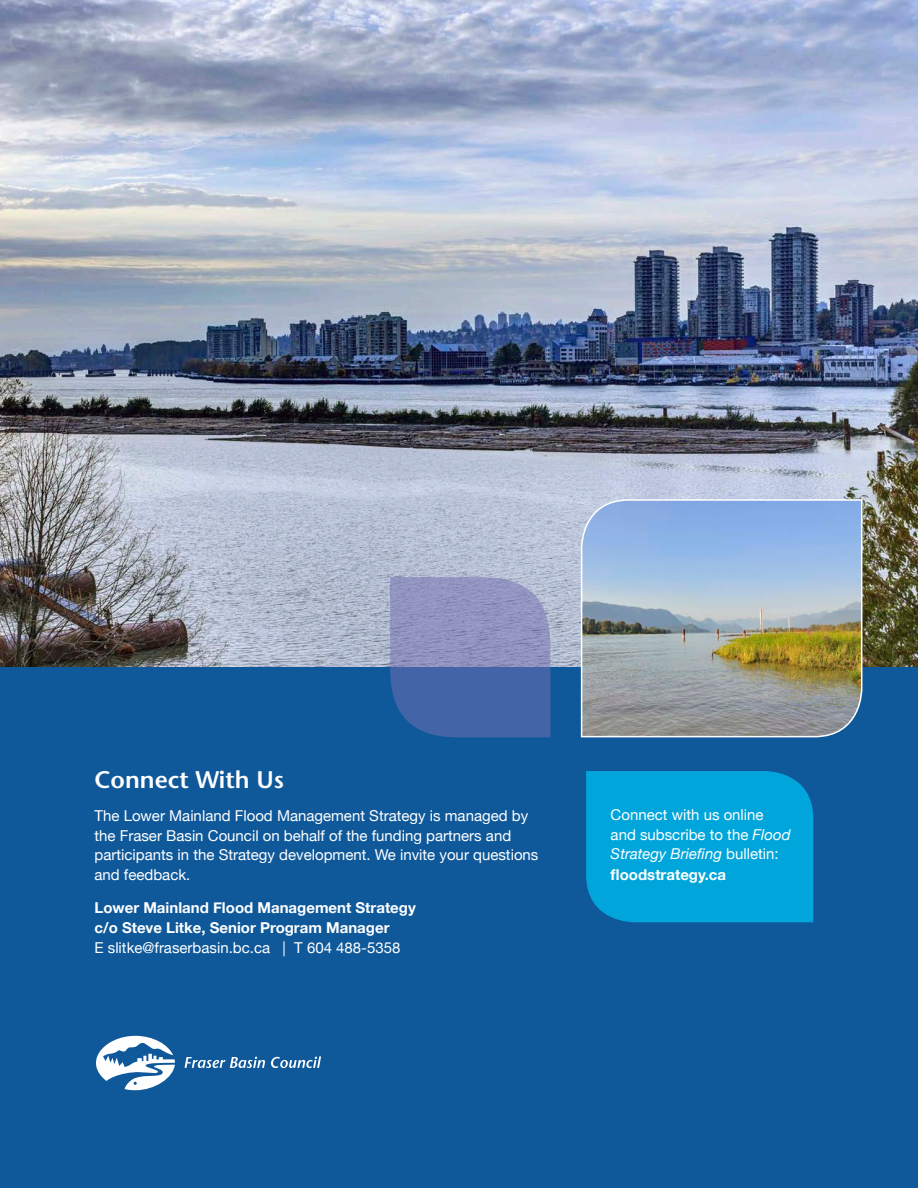
<style>
.page{position:relative;width:918px;height:1188px;background:#fff}
.page>*{position:absolute;margin:0;border:0;box-sizing:border-box;transform-origin:0 0}
.body{font:600 24px "Stone Sans";color:#fff}
.body-2{font:15px/19.5px "Helvetica Neue";color:#fff}
.body-3{font:700 15px "Helvetica Neue";color:#fff}
.s1{font-style:italic}
</style>
<div class="page">
<img style="left:0;top:0;width:918px;height:668px">
<div style="left:0;top:668px;width:918px;height:520px;background:#0f599b"></div>
<svg style="left:185px;top:1057px;width:80px;height:11px"></svg>
<svg style="left:271px;top:1056px;width:50px;height:12px"></svg>
<svg style="left:96px;top:1036px;width:79px;height:54px"></svg>
<img style="left:580px;top:499px;width:283px;height:239px">
<div style="left:586px;top:771px;width:227px;height:151px;background:#00a6db"></div>
<svg style="left:390px;top:577px;width:160px;height:160px;background:#6e7fb4"></svg>
<p class="body" style="left:94px;top:765px;width:191px">Connect With Us</p>
<p class="body-2" style="left:94px;top:807px;width:445px">The Lower Mainland Flood Management Strategy is managed by the Fraser Basin Council on behalf of the funding partners and participants in the Strategy development. We invite your questions and feedback.</p>
<p class="body-3" style="left:94px;top:896px;width:323px">Lower Mainland Flood Management Strategy</p>
<p class="body-3" style="left:94px;top:916px;width:297px">c/o Steve Litke, Senior Program Manager</p>
<p class="body-2" style="left:94px;top:939px;width:307px">E slitke@fraserbasin.bc.ca | T 604 488-5358</p>
<p class="body-2" style="left:611px;top:806px;width:182px">Connect with us online and subscribe to the <span class="s1">Flood<br>Strategy Briefing</span> bulletin:</p>
<p class="body-3" style="left:611px;top:863px;width:117px">floodstrategy.ca</p>
</div>
